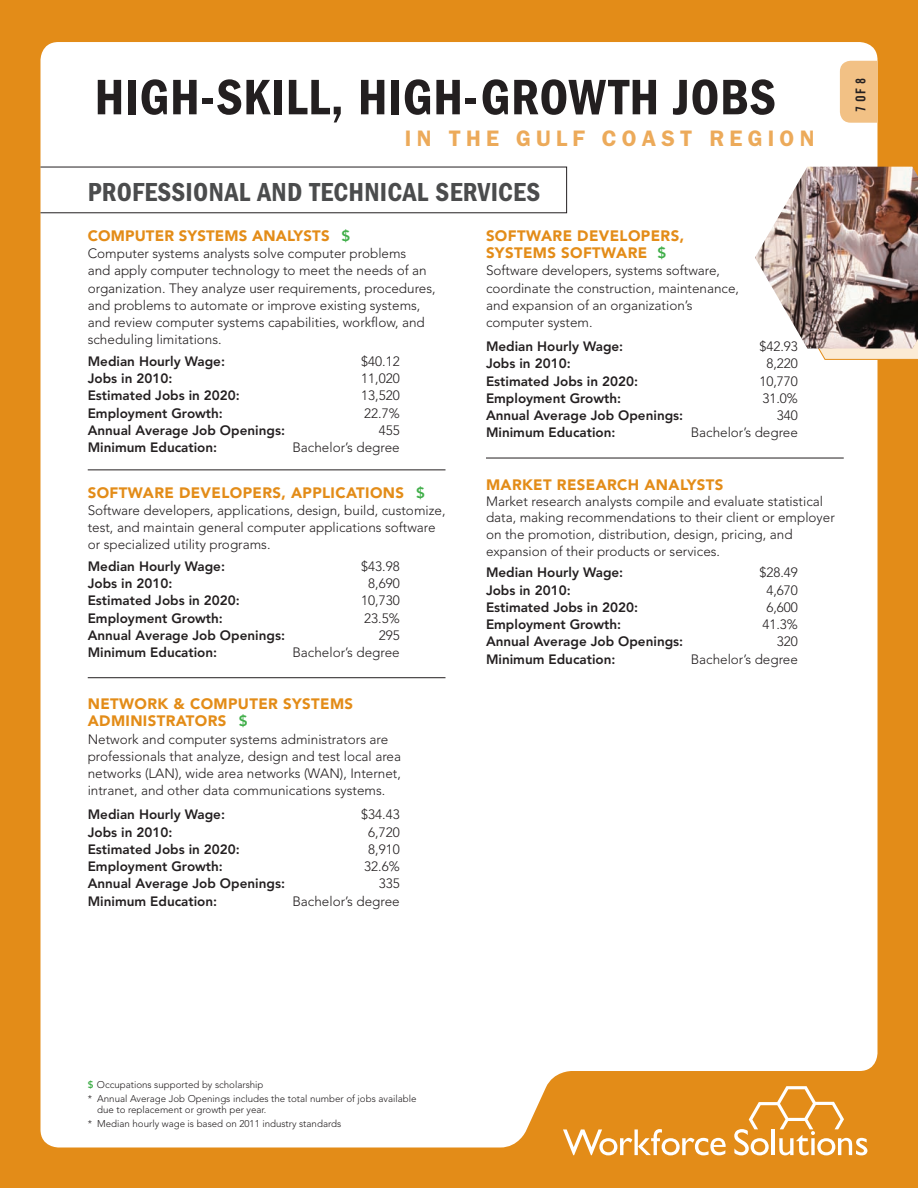
<style>
.page{position:relative;width:918px;height:1188px;background:#e38c18}
.page>*{position:absolute;margin:0;border:0;box-sizing:border-box;transform-origin:0 0}
.t1{font:600 condensed 51.6px "Franklin Gothic";letter-spacing:.01em;color:#231f20}
.t2{font:600 condensed 27px "Franklin Gothic";letter-spacing:.01em;color:#4b4c4d}
.t3{font:600 22.5px "Franklin Gothic";letter-spacing:.23em;color:#ecaa5a}
.t4{font:900 15px/17.2px "Avenir";letter-spacing:.025em;color:#e38c18}
.t5{font:300 13.5px/17.2px "Avenir";color:#231f20}
.t6{font:800 13.5px "Avenir";color:#231f20}
.t7{font:13.5px "Trade Gothic Bold Cond Twenty";color:#231f20}
.t8{font:300 9.75px/13.8px "Avenir";color:#231f20}
.s1{font-weight:800;color:#40ae49}
</style>
<div class="page">
<div style="left:40px;top:42px;width:838px;height:1106px;background:#fff"></div>
<div style="left:840px;top:61px;width:38px;height:62px;background:#f2c185"></div>
<svg style="left:563px;top:1129px;width:163px;height:26px"></svg>
<svg style="left:734px;top:1086px;width:133px;height:69px"></svg>
<hr style="left:88px;top:469px;width:358px;height:1px;background:#231f20">
<hr style="left:88px;top:677px;width:358px;height:1px;background:#231f20">
<hr style="left:486px;top:458px;width:358px;height:1px;background:#231f20">
<svg style="left:772px;top:348px;width:146px;height:12px;background:#f8e9d5"></svg>
<img style="left:755px;top:167px;width:163px;height:181px">
<h1 class="t1" style="left:94px;top:68px;width:681px">HIGH-SKILL, HIGH-GROWTH JOBS</h1>
<p class="t7" style="left:852px;top:112px;width:36px;rotate:-90deg">7 of 8</p>
<h3 class="t3" style="left:405px;top:125px;width:411px">IN THE GULF COAST REGION</h3>
<h2 class="t2" style="left:88px;top:177px;width:439px">PROFESSIONAL AND TECHNICAL SERVICES</h2>
<p class="t4" style="left:88px;top:227px;width:264px">COMPUTER SYSTEMS ANALYSTS <span class="s1">$</span></p>
<p class="t5" style="left:88px;top:245px;width:349px">Computer systems analysts solve computer problems<br>and apply computer technology to meet the needs of an organization. They analyze user requirements, procedures, and problems to automate or improve existing systems, and review computer systems capabilities, workflow, and scheduling limitations.</p>
<p class="t6" style="left:88px;top:353px;width:139px">Median Hourly Wage:</p>
<p class="t5" style="left:361px;top:353px;width:40px">$40.12</p>
<p class="t6" style="left:88px;top:371px;width:86px">Jobs in 2010:</p>
<p class="t5" style="left:361px;top:370px;width:40px">11,020</p>
<p class="t6" style="left:88px;top:388px;width:154px">Estimated Jobs in 2020:</p>
<p class="t5" style="left:361px;top:387px;width:40px">13,520</p>
<p class="t6" style="left:88px;top:405px;width:137px">Employment Growth:</p>
<p class="t5" style="left:364px;top:404px;width:37px">22.7%</p>
<p class="t6" style="left:88px;top:422px;width:199px">Annual Average Job Openings:</p>
<p class="t5" style="left:379px;top:422px;width:23px">455</p>
<p class="t6" style="left:88px;top:440px;width:131px">Minimum Education:</p>
<p class="t5" style="left:292px;top:439px;width:109px">Bachelor’s degree</p>
<p class="t4" style="left:88px;top:484px;width:135px">SOFTWARE DEVELO</p>
<p class="t4" style="left:243px;top:484px;width:60px">PERS, APP</p>
<p class="t4" style="left:322px;top:484px;width:104px">LICATIONS <span class="s1">$</span></p>
<p class="t5" style="left:88px;top:501px;width:359px">Software developers, applications, design, build, customize, test, and maintain general computer applications software or specialized utility programs.</p>
<p class="t6" style="left:88px;top:558px;width:139px">Median Hourly Wage:</p>
<p class="t5" style="left:361px;top:558px;width:40px">$43.98</p>
<p class="t6" style="left:88px;top:575px;width:86px">Jobs in 2010:</p>
<p class="t5" style="left:368px;top:575px;width:33px">8,690</p>
<p class="t6" style="left:88px;top:593px;width:154px">Estimated Jobs in 2020:</p>
<p class="t5" style="left:361px;top:592px;width:40px">10,730</p>
<p class="t6" style="left:88px;top:610px;width:137px">Employment Growth:</p>
<p class="t5" style="left:364px;top:609px;width:37px">23.5%</p>
<p class="t6" style="left:88px;top:627px;width:199px">Annual Average Job Openings:</p>
<p class="t5" style="left:379px;top:627px;width:23px">295</p>
<p class="t6" style="left:88px;top:644px;width:131px">Minimum Education:</p>
<p class="t5" style="left:292px;top:644px;width:109px">Bachelor’s degree</p>
<p class="t4" style="left:88px;top:695px;width:266px">NETWORK &amp; COMPUTER SYSTEMS<br>ADMINISTRATORS <span class="s1">$</span></p>
<p class="t5" style="left:88px;top:730px;width:315px">Network and computer systems administrators are professionals that analyze, design and test local area networks (LAN), wide area networks (WAN), Internet, intranet, and other data communications systems.</p>
<p class="t6" style="left:88px;top:807px;width:139px">Median Hourly Wage:</p>
<p class="t5" style="left:361px;top:806px;width:40px">$34.43</p>
<p class="t6" style="left:88px;top:824px;width:86px">Jobs in 2010:</p>
<p class="t5" style="left:368px;top:823px;width:33px">6,720</p>
<p class="t6" style="left:88px;top:841px;width:154px">Estimated Jobs in 2020:</p>
<p class="t5" style="left:368px;top:841px;width:33px">8,910</p>
<p class="t6" style="left:88px;top:858px;width:137px">Employment Growth:</p>
<p class="t5" style="left:364px;top:858px;width:37px">32.6%</p>
<p class="t6" style="left:88px;top:876px;width:199px">Annual Average Job Openings:</p>
<p class="t5" style="left:379px;top:875px;width:23px">335</p>
<p class="t6" style="left:88px;top:893px;width:131px">Minimum Education:</p>
<p class="t5" style="left:292px;top:892px;width:109px">Bachelor’s degree</p>
<p class="t4" style="left:486px;top:227px;width:200px;text-indent:155px">PERS,<br>SYSTEMS SOFTWARE <span class="s1">$</span></p>
<p class="t5" style="left:486px;top:262px;width:255px">Software developers, systems software, coordinate the construction, maintenance, and expansion of an organization’s computer system.</p>
<p class="t6" style="left:486px;top:338px;width:139px">Median Hourly Wage:</p>
<p class="t5" style="left:759px;top:338px;width:40px">$42.93</p>
<p class="t6" style="left:486px;top:356px;width:86px">Jobs in 2010:</p>
<p class="t5" style="left:766px;top:355px;width:33px">8,220</p>
<p class="t6" style="left:486px;top:373px;width:154px">Estimated Jobs in 2020:</p>
<p class="t5" style="left:759px;top:372px;width:40px">10,770</p>
<p class="t6" style="left:486px;top:390px;width:137px">Employment Growth:</p>
<p class="t5" style="left:762px;top:390px;width:37px">31.0%</p>
<p class="t6" style="left:486px;top:407px;width:199px">Annual Average Job Openings:</p>
<p class="t5" style="left:777px;top:407px;width:23px">340</p>
<p class="t6" style="left:486px;top:425px;width:131px">Minimum Education:</p>
<p class="t5" style="left:691px;top:424px;width:109px">Bachelor’s degree</p>
<p class="t4" style="left:486px;top:476px;width:238px">MARKET RESEARCH ANALYSTS</p>
<p class="t5" style="left:486px;top:493px;width:350px;line-height:16.5px">Market research analysts compile and evaluate statistical data, making recommendations to their client or employer on the promotion, distribution, design, pricing, and expansion of their products or services.</p>
<p class="t6" style="left:486px;top:565px;width:139px">Median Hourly Wage:</p>
<p class="t5" style="left:759px;top:564px;width:40px">$28.49</p>
<p class="t6" style="left:486px;top:582px;width:86px">Jobs in 2010:</p>
<p class="t5" style="left:766px;top:581px;width:33px">4,670</p>
<p class="t6" style="left:486px;top:599px;width:154px">Estimated Jobs in 2020:</p>
<p class="t5" style="left:766px;top:599px;width:33px">6,600</p>
<p class="t6" style="left:486px;top:616px;width:137px">Employment Growth:</p>
<p class="t5" style="left:762px;top:616px;width:37px">41.3%</p>
<p class="t6" style="left:486px;top:634px;width:199px">Annual Average Job Openings:</p>
<p class="t5" style="left:777px;top:633px;width:23px">320</p>
<p class="t6" style="left:486px;top:651px;width:131px">Minimum Education:</p>
<p class="t5" style="left:691px;top:650px;width:109px">Bachelor’s degree</p>
<p class="t4" style="left:486px;top:227px;width:135px">SOFTWARE DEVELO</p>
<p class="t8" style="left:88px;top:1078px;width:330px"><span class="s1">$</span> Occupations supported by scholarship<br>* Annual Average Job Openings includes the total number of jobs available</p>
<p class="t8" style="left:88px;top:1103px;width:255px;text-indent:9px">due to replacement or growth per year.<br>* Median hourly wage is based on 2011 industry standards</p>
</div>
